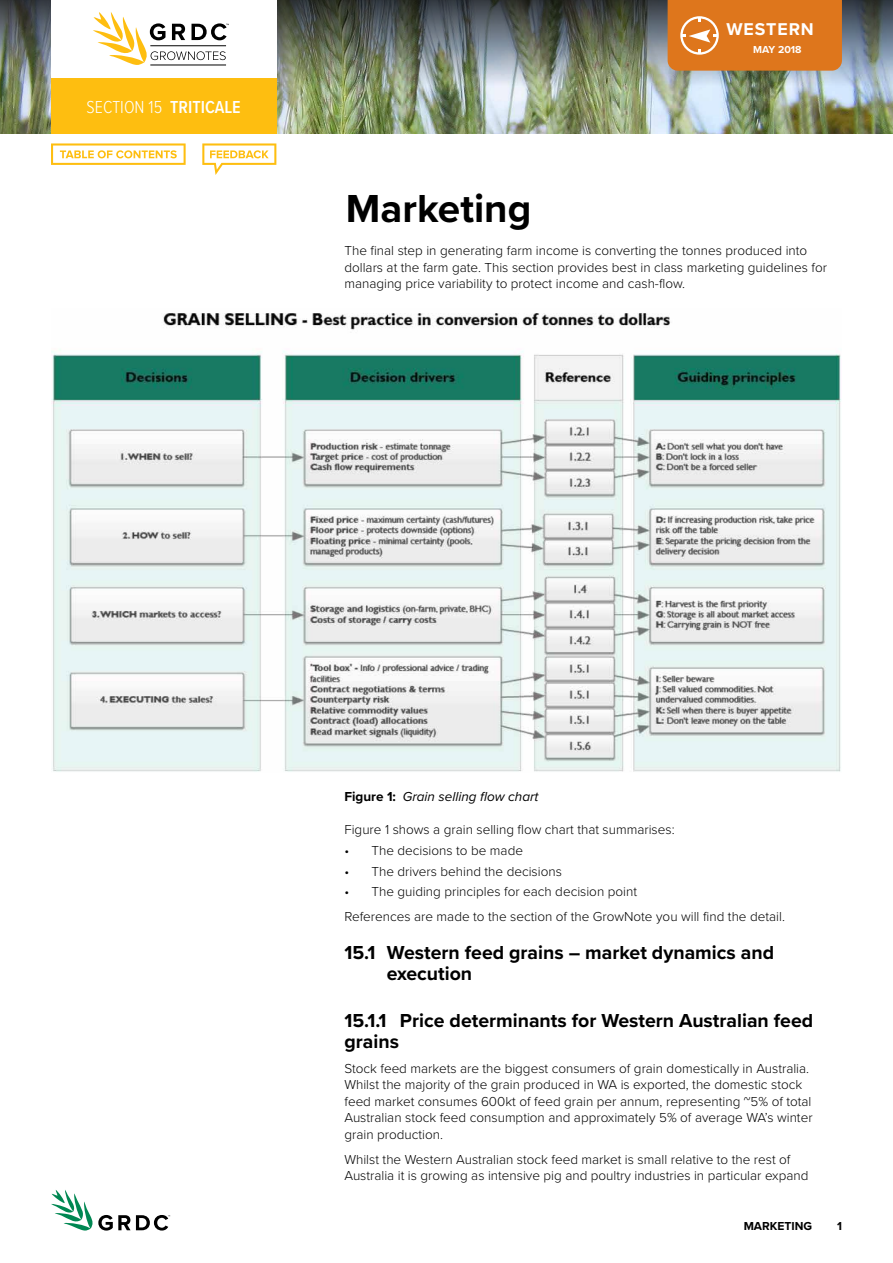
<style>
.page{position:relative;width:893px;height:1263px;background:#fff}
.page>*{position:absolute;margin:0;border:0;box-sizing:border-box;transform-origin:0 0}
.t1{font:700 40.5px "Proxima Nova";color:#000}
.t2{font:700 19.5px/21px "Proxima Nova";color:#000}
.t3{font:300 18px "Proxima Nova Cond";color:#fff}
.t4{font:700 17.7px "Proxima Nova";letter-spacing:.05em;color:#fff}
.t5{font:300 13.5px/16.5px "Proxima Nova";color:#000}
.t6{font:italic 13.5px "Proxima Nova";color:#000}
.t7{font:700 12px "Proxima Nova";color:#000}
.t8{font:700 10.5px "Proxima Nova";color:#fff}
.s1{font-weight:600}
.s2{font-weight:700;font-style:normal}
</style>
<div class="page">
<img style="left:0;top:117px;width:893px;height:16px">
<img style="left:0;top:0;width:893px;height:117px">
<svg style="left:51px;top:1190px;width:119px;height:41px"></svg>
<div style="left:51px;top:0;width:225px;height:81px;background:#fff"></div>
<div style="left:51px;top:78px;width:225px;height:55px;background:#febe10"></div>
<div style="left:668px;top:0;width:174px;height:71px;background:#de761c"></div>
<hr style="left:150px;top:65px;width:76px;height:1px;background:#000">
<svg style="left:93px;top:12px;width:136px;height:53px"></svg>
<img style="left:51px;top:313px;width:790px;height:459px">
<svg style="left:51px;top:143px;width:135px;height:22px"></svg>
<svg style="left:202px;top:143px;width:74px;height:32px"></svg>
<h3 class="t3" style="left:87px;top:94px;width:101px">SECTION 15 <span class="s1">TRITICALE</span></h3>
<h3 class="t4" style="left:726px;top:19px;width:89px">WESTERN</h3>
<p class="t8" style="left:753px;top:41px;width:50px">May 2018</p>
<h1 class="t1" style="left:346px;top:178px;width:187px">Marketing</h1>
<p class="t5" style="left:344px;top:242px;width:484px">The final step in generating farm income is converting the tonnes produced into dollars at the farm gate. This section provides best in class marketing guidelines for managing price variability to protect income and cash-flow.</p>
<p class="t6" style="left:344px;top:786px;width:196px"><span class="s2">Figure 1:</span> Grain selling flow chart</p>
<p class="t5" style="left:344px;top:820px;width:332px">Figure 1 shows a grain selling flow chart that summarises:</p>
<p class="t5" style="left:344px;top:841px;width:180px">• The decisions to be made</p>
<p class="t5" style="left:344px;top:862px;width:219px">• The drivers behind the decisions</p>
<p class="t5" style="left:344px;top:878px;width:442px;line-height:25px">• The guiding principles for each decision point<br>References are made to the section of the GrowNote you will find the detail.</p>
<h2 class="t2" style="left:387px;top:942px;width:389px;text-indent:-43px">15.1 Western feed grains – market dynamics and execution</h2>
<h2 class="t2" style="left:344px;top:1009px;width:470px">15.1.1 Price determinants for Western Australian feed grains</h2>
<p class="t5" style="left:344px;top:1059px;width:470px">Stock feed markets are the biggest consumers of grain domestically in Australia.<br>Whilst the majority of the grain produced in WA is exported, the domestic stock feed market consumes 600kt of feed grain per annum, representing ~5% of total Australian stock feed consumption and approximately 5% of average WA’s winter grain production.</p>
<p class="t5" style="left:344px;top:1150px;width:466px">Whilst the Western Australian stock feed market is small relative to the rest of<br>Australia it is growing as intensive pig and poultry industries in particular expand</p>
<p class="t7" style="left:754px;top:1217px;width:58px">arketing</p>
<p class="t7" style="left:837px;top:1217px;width:6px">1</p>
</div>
